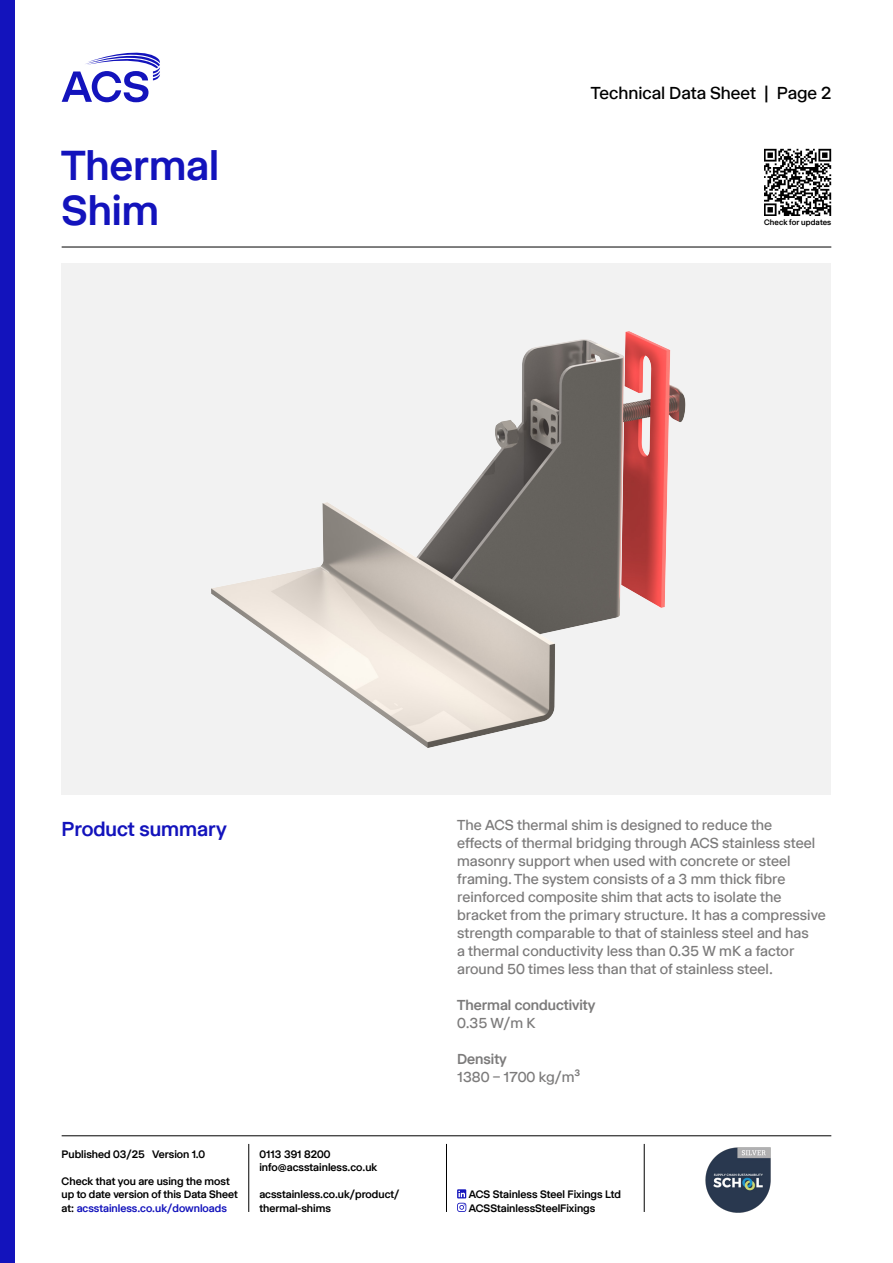
<style>
.page{position:relative;width:893px;height:1263px;background:#fff}
.page>*{position:absolute;margin:0;border:0;box-sizing:border-box;transform-origin:0 0}
.t1{font:500 43.5px/45px "Selecta";color:#1313bc}
.t2{font:500 21px "Selecta";color:#1313bc}
.t3{font:18px "Selecta";color:#000}
.t4{font:15px/18px "Selecta";color:#7c7b7b}
.t5{font:500 15px "Selecta";color:#7c7b7b}
.t6{font:500 11.25px/13.5px "Selecta";color:#000}
.t7{font:500 8.25px "Selecta";letter-spacing:.01em;color:#000}
.s1{color:#1313bc}
</style>
<div class="page">
<hr style="left:62px;top:247px;width:769px;height:1px;background:#000">
<div style="left:0;top:0;width:15px;height:1263px;background:#1313bc"></div>
<svg style="left:457px;top:1189px;width:9px;height:9px"></svg>
<svg style="left:458px;top:1190px;width:7px;height:7px"></svg>
<svg style="left:457px;top:1203px;width:9px;height:9px"></svg>
<hr style="left:62px;top:1135px;width:769px;height:1px;background:#000">
<hr style="left:248px;top:1144px;width:1px;height:68px;background:#000">
<hr style="left:446px;top:1144px;width:1px;height:68px;background:#000">
<hr style="left:644px;top:1144px;width:1px;height:68px;background:#000">
<svg style="left:62px;top:52px;width:98px;height:50px"></svg>
<img style="left:764px;top:149px;width:67px;height:67px">
<img style="left:705px;top:1147px;width:66px;height:66px">
<div style="left:62px;top:264px;width:769px;height:531px;background:#f2f2f2"></div>
<img style="left:211px;top:331px;width:475px;height:417px">
<h1 class="t1" style="left:62px;top:138px;width:159px">Thermal<br>Shim</h1>
<p class="t3" style="left:591px;top:79px;width:242px">Technical Data Sheet | Page 2</p>
<p class="t7" style="left:764px;top:216px;width:69px">Check for updates</p>
<h2 class="t2" style="left:62px;top:811px;width:167px">Product summary</h2>
<p class="t6" style="left:62px;top:1146px;width:145px">Published 03/25 Version 1.0</p>
<p class="t6" style="left:62px;top:1173px;width:178px">Check that you are using the most up to date version of this Data Sheet at: <span class="s1">acsstainless.co.uk/downloads</span></p>
<p class="t6" style="left:259px;top:1146px;width:120px">0113 391 8200 info@acsstainless.co.uk</p>
<p class="t6" style="left:259px;top:1186px;width:142px">acsstainless.co.uk/product/ thermal-shims</p>
<p class="t4" style="left:457px;top:814px;width:370px">The ACS thermal shim is designed to reduce the<br>effects of thermal bridging through ACS stainless steel masonry support when used with concrete or steel framing. The system consists of a 3 mm thick fibre reinforced composite shim that acts to isolate the bracket from the primary structure. It has a compressive strength comparable to that of stainless steel and has<br>a thermal conductivity less than 0.35 W mK a factor around 50 times less than that of stainless steel.</p>
<p class="t5" style="left:457px;top:993px;width:140px">Thermal conductivity</p>
<p class="t4" style="left:457px;top:1012px;width:80px">0.35 W/m K</p>
<p class="t5" style="left:457px;top:1047px;width:51px">Density</p>
<p class="t4" style="left:457px;top:1066px;width:125px">1380 – 1700 kg/m³</p>
<p class="t6" style="left:469px;top:1186px;width:154px">ACS Stainless Steel Fixings Ltd<br>ACSStainlessSteelFixings</p>
</div>
